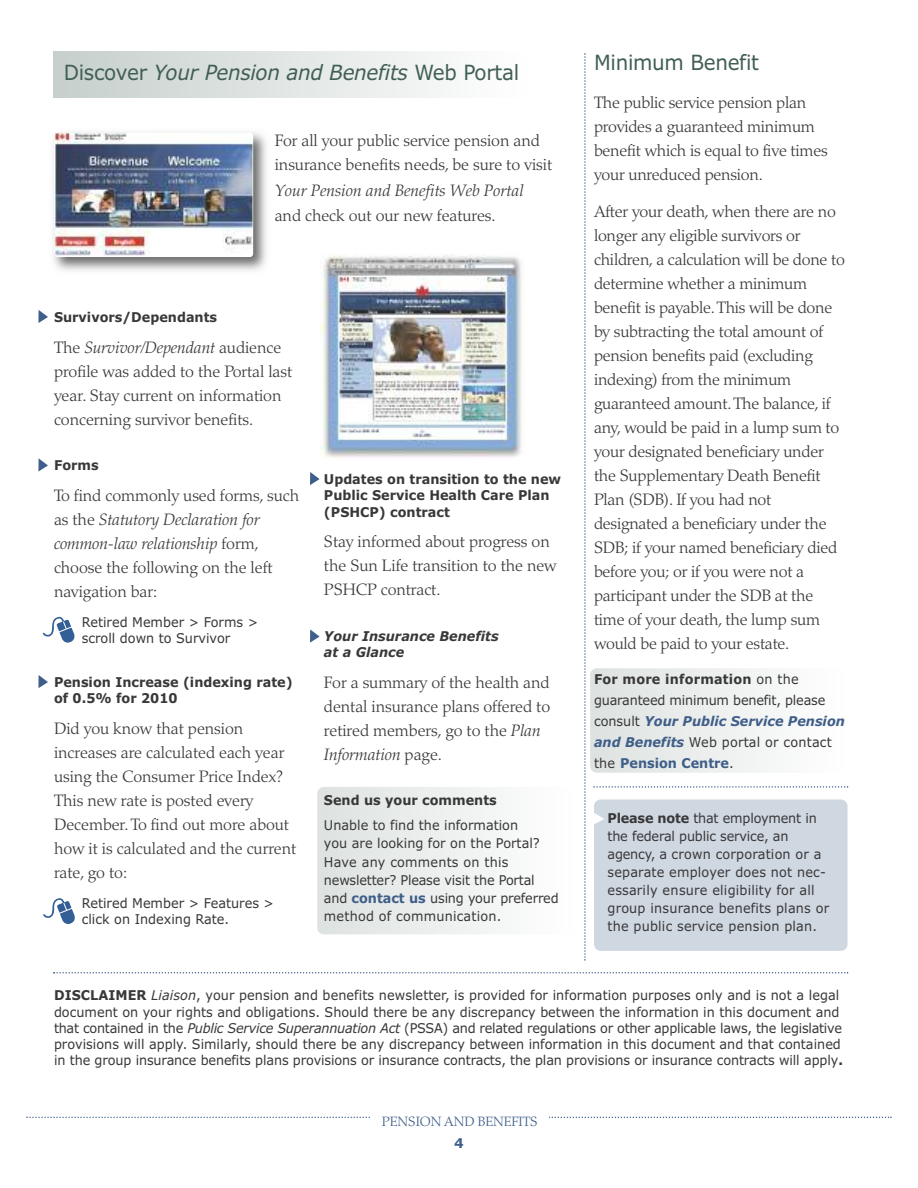
<style>
.page{position:relative;width:918px;height:1188px;background:#fff}
.page>*{position:absolute;margin:0;border:0;box-sizing:border-box;transform-origin:0 0}
.t1{font:italic 21px "Verdana";letter-spacing:-.015em;color:#415f53;scale:.95 1}
.t2{font:21px "Verdana";letter-spacing:-.015em;color:#415f53;scale:.95 1}
.t3{font:300 16.5px/24px "Palatino";letter-spacing:-.015em;color:#393839}
.t4{font:italic 300 16.5px "Palatino";color:#393839}
.t5{font:13.5px/18px "Verdana";color:#393839;scale:.95 1}
.t6{font:700 13.5px/16.2px "Verdana";color:#393839;scale:.95 1}
.t7{font:italic 700 13.5px/16.2px "Verdana";color:#393839;scale:.95 1}
.t8{font:300 13.5px "Palatino";letter-spacing:-.005em;color:#3f5e89}
.t9{font:700 13.5px "Verdana";color:#3f5e89}
.s1{font-style:normal}
.s2{font-style:italic}
.s3{font-weight:700;color:#3f5e89}
.s4{font-weight:700}
.s5{font-weight:700;font-style:italic;color:#3f5e89}
</style>
<div class="page">
<svg style="left:26px;top:1117px;width:866px;height:1px"></svg>
<div style="left:370px;top:1102px;width:179px;height:28px;background:#fff"></div>
<svg style="left:53px;top:972px;width:795px;height:2px"></svg>
<svg style="left:593px;top:786px;width:255px;height:2px"></svg>
<div style="left:594px;top:800px;width:254px;height:151px;background:#cfd7e1;border-radius:7px"></div>
<svg style="left:584px;top:53px;width:2px;height:908px"></svg>
<svg style="left:594px;top:813px;width:10px;height:11px"></svg>
<svg style="left:38px;top:310px;width:10px;height:13px"></svg>
<svg style="left:38px;top:458px;width:10px;height:14px"></svg>
<svg style="left:38px;top:675px;width:10px;height:13px"></svg>
<svg style="left:43px;top:616px;width:32px;height:27px"></svg>
<svg style="left:43px;top:898px;width:32px;height:26px"></svg>
<svg style="left:310px;top:472px;width:10px;height:13px"></svg>
<img style="left:53px;top:132px;width:213px;height:139px">
<img style="left:54px;top:133px;width:199px;height:124px;border-radius:3px">
<img style="left:321px;top:254px;width:201px;height:204px">
<svg style="left:310px;top:629px;width:10px;height:14px"></svg>
<p class="t1" style="left:64px;top:61px;width:481px"><span class="s1">Discover</span> Your Pension and Benefits <span class="s1">Web Portal</span></p>
<p class="t3" style="left:275px;top:131px;width:279px">For all your public service pension and insurance benefits needs, be sure to visit</p>
<p class="t4" style="left:275px;top:181px;width:250px">Your Pension and Benefits Web Portal</p>
<p class="t3" style="left:275px;top:205px;width:222px">and check out our new features.</p>
<p class="t6" style="left:54px;top:309px;width:173px">Survivors/Dependants</p>
<p class="t3" style="left:54px;top:337px;width:240px">The <span class="s2">Survivor/Dependant</span> audience profile was added to the Portal last year. Stay current on information concerning survivor benefits.</p>
<p class="t6" style="left:54px;top:457px;width:49px">Forms</p>
<p class="t3" style="left:54px;top:485px;width:247px">To find commonly used forms, such as the <span class="s2">Statutory Declaration for common-law relationship</span> form, choose the following on the left navigation bar:</p>
<p class="t5" style="left:82px;top:614px;width:187px;line-height:16.5px">Retired Member &gt; Forms &gt; scroll down to Survivor</p>
<p class="t6" style="left:54px;top:674px;width:253px">Pension Increase (indexing rate) of 0.5% for 2010</p>
<p class="t3" style="left:54px;top:718px;width:244px">Did you know that pension increases are calculated each year using the Consumer Price Index?<br>This new rate is posted every<br>December. To find out more about how it is calculated and the current rate, go to:</p>
<p class="t5" style="left:82px;top:895px;width:204px;line-height:16.5px">Retired Member &gt; Features &gt; click on Indexing Rate.</p>
<p class="t6" style="left:324px;top:471px;width:251px">Updates on transition to the new<br>Public Service Health Care Plan (PSHCP) contract</p>
<p class="t3" style="left:324px;top:532px;width:234px">Stay informed about progress on the Sun Life transition to the new<br>PSHCP contract.</p>
<p class="t7" style="left:324px;top:628px;width:185px">Your Insurance Benefits at a Glance</p>
<p class="t3" style="left:324px;top:672px;width:228px">For a summary of the health and dental insurance plans offered to retired members, go to the <span class="s2">Plan<br>Information</span> page.</p>
<p class="t6" style="left:324px;top:792px;width:183px">Send us your comments</p>
<p class="t5" style="left:324px;top:816px;width:249px">Unable to find the information<br>you are looking for on the Portal?<br>Have any comments on this newsletter? Please visit the Portal and <span class="s3">contact us</span> using your preferred method of communication.</p>
<p class="t2" style="left:594px;top:51px;width:175px">Minimum Benefit</p>
<p class="t3" style="left:594px;top:92px;width:235px">The public service pension plan provides a guaranteed minimum benefit which is equal to five times your unreduced pension.</p>
<p class="t3" style="left:594px;top:201px;width:253px">After your death, when there are no longer any eligible survivors or children, a calculation will be done to determine whether a minimum benefit is payable.This will be done by subtracting the total amount of pension benefits paid (excluding indexing) from the minimum guaranteed amount.The balance, if any, would be paid in a lump sum to your designated beneficiary under the Supplementary Death Benefit<br>Plan (SDB). If you had not designated a beneficiary under the<br>SDB; if your named beneficiary died before you; or if you were not a participant under the SDB at the time of your death, the lump sum would be paid to your estate.</p>
<p class="t5" style="left:594px;top:668px;width:266px;line-height:21px"><span class="s4">For more information</span> on the guaranteed minimum benefit, please consult <span class="s5">Your Public Service Pension and Benefits</span> Web portal or contact the <span class="s3">Pension Centre</span>.</p>
<p class="t5" style="left:608px;top:810px;width:235px"><span class="s4">Please note</span> that employment in the federal public service, an agency, a crown corporation or a separate employer does not nec&shy;essarily ensure eligibility for all group insurance benefits plans or the public service pension plan.</p>
<p class="t5" style="left:54px;top:988px;width:832px;line-height:16.2px"><span class="s4">DISCLAIMER</span> <span class="s2">Liaison</span>, your pension and benefits newsletter, is provided for information purposes only and is not a legal document on your rights and obligations. Should there be any discrepancy between the information in this document and that contained in the <span class="s2">Public Service Superannuation Act</span> (PSSA) and related regulations or other applicable laws, the legislative provisions will apply. Similarly, should there be any discrepancy between information in this document and that contained in the group insurance benefits plans provisions or insurance contracts, the plan provisions or insurance contracts will apply<span class="s4">.</span></p>
<p class="t8" style="left:382px;top:1116px;width:157px">PENSION AND BENEFITS</p>
<p class="t9" style="left:454px;top:1136px;width:11px">4</p>
</div>
